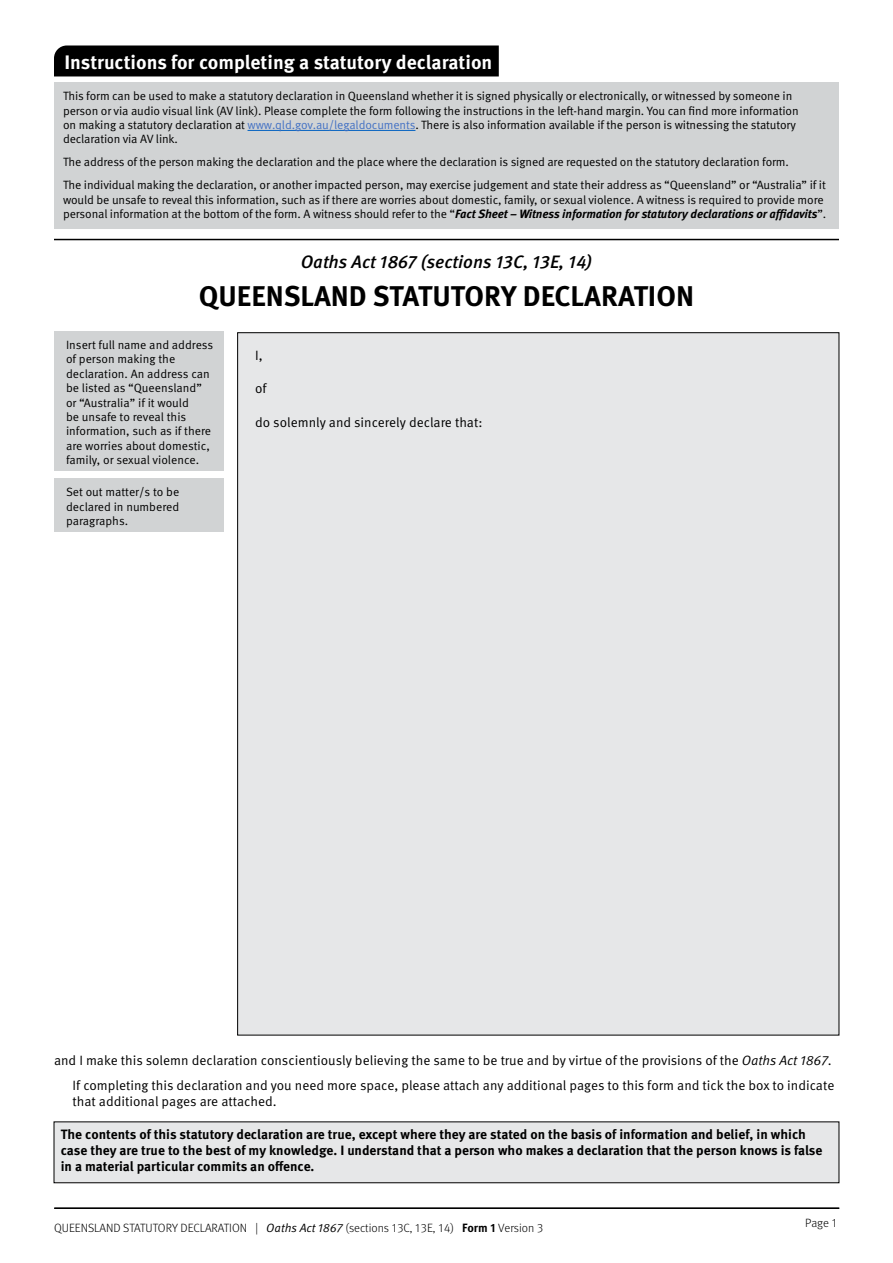
<style>
.page{position:relative;width:893px;height:1263px;background:#fff}
.page>*{position:absolute;margin:0;border:0;box-sizing:border-box;transform-origin:0 0}
.Heading{font:700 28.5px "Meta Pro";color:#000}
.Instruction_Heading{font:700 19.5px "Meta Pro";color:#fff}
.Sub_Heading{font:italic 500 18px "Meta Pro";color:#000}
.Body_text{font:13.5px/16.2px "Meta Pro Norm";color:#000}
.Body_text-2{font:700 13.5px/16.2px "Meta Pro";color:#000}
.Instruction_text{font:12px/14.4px "Meta Pro Norm";letter-spacing:-.01em;color:#000}
.Instruction_side_text{font:12px/14.4px "Meta Pro Norm";color:#000}
.t1{font:300 12px "Meta Pro";color:#000}
.s1{color:#4472c4}
.s2{font-family:"Meta Pro";font-weight:700;font-style:italic}
.s3{font-family:"Meta Pro Norm Ita"}
.s4{font-family:"Meta Pro Norm Ita";font-weight:400}
.s5{font-weight:700}
</style>
<div class="page">
<div style="left:54px;top:45px;width:445px;height:31px;background:#000"></div>
<div style="left:54px;top:83px;width:785px;height:72px;background:#d1d3d4"></div>
<hr style="left:248px;top:130px;width:167px;height:1px;background:#0563c1">
<div style="left:54px;top:149px;width:785px;height:29px;background:#d1d3d4"></div>
<div style="left:54px;top:172px;width:785px;height:57px;background:#d1d3d4"></div>
<div style="left:54px;top:331px;width:169px;height:140px;background:#d1d3d4"></div>
<div style="left:238px;top:333px;width:601px;height:702px;background:#e6e7e8"></div>
<div style="left:54px;top:479px;width:169px;height:53px;background:#d1d3d4"></div>
<div style="left:54px;top:1122px;width:785px;height:61px;background:#e6e7e8"></div>
<hr style="left:54px;top:239px;width:785px;height:1px;background:#000">
<hr style="left:54px;top:1207px;width:785px;height:2px;background:#000">
<p class="Instruction_Heading" style="left:64px;top:47px;width:429px">Instructions for completing a statutory declaration</p>
<p class="Instruction_text" style="left:63px;top:88px;width:737px">This form can be used to make a statutory declaration in Queensland whether it is signed physically or electronically, or witnessed by someone in person or via audio visual link (AV link). Please complete the form following the instructions in the left-hand margin. You can find more information on making a statutory declaration at <span class="s1">www.qld.gov.au/legaldocuments</span>. There is also information available if the person is witnessing the statutory declaration via AV link.</p>
<p class="Instruction_text" style="left:63px;top:154px;width:727px">The address of the person making the declaration and the place where the declaration is signed are requested on the statutory declaration form.</p>
<p class="Instruction_text" style="left:63px;top:177px;width:765px">The individual making the declaration, or another impacted person, may exercise judgement and state their address as “Queensland” or “Australia” if it would be unsafe to reveal this information, such as if there are worries about domestic, family, or sexual violence. A witness is required to provide more personal information at the bottom of the form. A witness should refer to the “<span class="s2">Fact Sheet – Witness information for statutory declarations or affidavits</span>”.</p>
<p class="Sub_Heading" style="left:301px;top:248px;width:293px">Oaths Act 1867 (sections 13C, 13E, 14)</p>
<p class="Heading" style="left:199px;top:274px;width:497px">QUEENSLAND STATUTORY DECLARATION</p>
<p class="Instruction_side_text" style="left:66px;top:337px;width:149px">Insert full name and address of person making the declaration. An address can be listed as “Queensland” or “Australia” if it would<br>be unsafe to reveal this information, such as if there are worries about domestic, family, or sexual violence.</p>
<p class="Body_text" style="left:255px;top:347px;width:9px">I,</p>
<p class="Body_text" style="left:255px;top:380px;width:13px">of</p>
<p class="Body_text" style="left:255px;top:413px;width:229px">do solemnly and sincerely declare that:</p>
<p class="Instruction_side_text" style="left:66px;top:484px;width:115px;text-align:justify">Set out matter/s to be declared in numbered paragraphs.</p>
<p class="Body_text" style="left:54px;top:1051px;width:779px">and I make this solemn declaration conscientiously believing the same to be true and by virtue of the provisions of the <span class="s3">Oaths Act 1867</span>.</p>
<p class="Body_text" style="left:73px;top:1076px;width:763px">If completing this declaration and you need more space, please attach any additional pages to this form and tick the box to indicate that additional pages are attached.</p>
<p class="Body_text-2" style="left:61px;top:1125px;width:763px">The contents of this statutory declaration are true, except where they are stated on the basis of information and belief, in which case they are true to the best of my knowledge. I understand that a person who makes a declaration that the person knows is false in a material particular commits an offence.</p>
<p class="t1" style="left:54px;top:1219px;width:491px">QUEENSLAND STATUTORY DECLARATION | <span class="s4">Oaths Act 1867</span> (sections 13C, 13E, 14) <span class="s5">Form 1</span> Version 3</p>
<p class="t1" style="left:805px;top:1214px;width:34px">Page 1</p>
</div>
